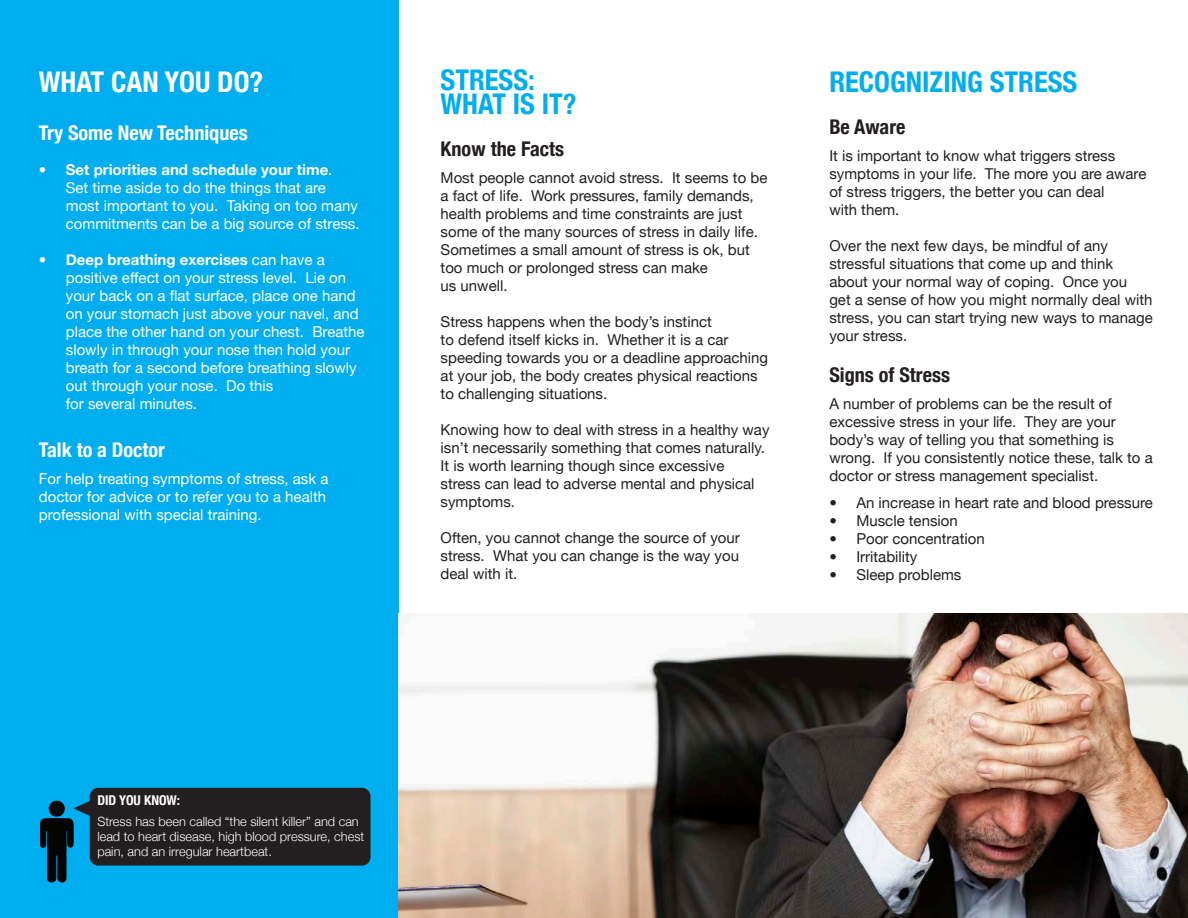
<style>
.page{position:relative;width:1188px;height:918px;background:#fff}
.page>*{position:absolute;margin:0;border:0;box-sizing:border-box;transform-origin:0 0}
.t1{font:700 condensed 28.5px "Helvetica Neue";color:#00aeef}
.t2{font:700 condensed 28.5px "Helvetica Neue";color:#fff}
.t3{font:700 condensed 20.25px "Helvetica Neue";color:#fff}
.t4{font:700 condensed 20.25px "Helvetica Neue";color:#231f20}
.t5{font:15px/18px "Helvetica Neue";color:#231f20}
.t6{font:15px/18px "Helvetica Neue";color:#fff}
.t7{font:700 condensed 13.5px "Helvetica Neue";color:#fff}
.t8{font:300 12.75px/15px "Helvetica Neue";color:#fff}
.s1{font-weight:700}
</style>
<div class="page">
<div style="left:0;top:0;width:398px;height:918px;background:#00aeef"></div>
<img style="left:398px;top:614px;width:790px;height:304px">
<div style="left:90px;top:788px;width:280px;height:78px;background:#231f20;border-radius:9px"></div>
<svg style="left:40px;top:800px;width:51px;height:82px"></svg>
<p class="t2" style="left:39px;top:64px;width:226px">WHAT CAN YOU DO?</p>
<p class="t3" style="left:39px;top:120px;width:211px">Try Some New Techniques</p>
<p class="t6" style="left:66px;top:160px;width:295px;text-indent:-27px"><span class="s1">• Set priorities and schedule your time</span>.<br>Set time aside to do the things that are most important to you. Taking on too many commitments can be a big source of stress.</p>
<p class="t6" style="left:66px;top:250px;width:300px;text-indent:-27px"><span class="s1">• Deep breathing exercises</span> can have a positive effect on your stress level. Lie on your back on a flat surface, place one hand on your stomach just above your navel, and place the other hand on your chest. Breathe slowly in through your nose then hold your breath for a second before breathing slowly out through your nose. Do this<br>for several minutes.</p>
<p class="t3" style="left:39px;top:437px;width:128px">Talk to a Doctor</p>
<p class="t6" style="left:39px;top:469px;width:291px">For help treating symptoms of stress, ask a doctor for advice or to refer you to a health professional with special training.</p>
<p class="t1" style="left:441px;top:63px;width:96px">STRESS:</p>
<p class="t1" style="left:441px;top:87px;width:138px">WHAT IS IT?</p>
<p class="t4" style="left:441px;top:137px;width:125px">Know the Facts</p>
<p class="t5" style="left:441px;top:168px;width:328px">Most people cannot avoid stress. It seems to be a fact of life. Work pressures, family demands, health problems and time constraints are just some of the many sources of stress in daily life.<br>Sometimes a small amount of stress is ok, but too much or prolonged stress can make<br>us unwell.</p>
<p class="t5" style="left:441px;top:312px;width:329px">Stress happens when the body’s instinct<br>to defend itself kicks in. Whether it is a car speeding towards you or a deadline approaching at your job, the body creates physical reactions to challenging situations.</p>
<p class="t5" style="left:441px;top:420px;width:330px">Knowing how to deal with stress in a healthy way isn’t necessarily something that comes naturally.<br>It is worth learning though since excessive<br>stress can lead to adverse mental and physical symptoms.</p>
<p class="t5" style="left:441px;top:528px;width:301px;text-align:justify">Often, you cannot change the source of your stress. What you can change is the way you deal with it.</p>
<p class="t1" style="left:829px;top:64px;width:249px">RECOGNIZING STRESS</p>
<p class="t4" style="left:829px;top:114px;width:78px">Be Aware</p>
<p class="t5" style="left:829px;top:146px;width:319px">It is important to know what triggers stress symptoms in your life. The more you are aware of stress triggers, the better you can deal<br>with them.</p>
<p class="t5" style="left:829px;top:236px;width:325px">Over the next few days, be mindful of any stressful situations that come up and think about your normal way of coping. Once you<br>get a sense of how you might normally deal with stress, you can start trying new ways to manage your stress.</p>
<p class="t4" style="left:829px;top:362px;width:122px">Signs of Stress</p>
<p class="t5" style="left:829px;top:394px;width:325px">A number of problems can be the result of excessive stress in your life. They are your body’s way of telling you that something is wrong. If you consistently notice these, talk to a doctor or stress management specialist.</p>
<p class="t5" style="left:829px;top:493px;width:325px">• An increase in heart rate and blood pressure</p>
<p class="t5" style="left:829px;top:511px;width:130px">• Muscle tension</p>
<p class="t5" style="left:829px;top:529px;width:157px">• Poor concentration</p>
<p class="t5" style="left:829px;top:547px;width:90px">• Irritability</p>
<p class="t5" style="left:829px;top:565px;width:134px">• Sleep problems</p>
<p class="t7" style="left:97px;top:792px;width:84px">DID YOU KNOW:</p>
<p class="t8" style="left:97px;top:814px;width:268px">Stress has been called “the silent killer” and can lead to heart disease, high blood pressure, chest pain, and an irregular heartbeat.</p>
</div>
